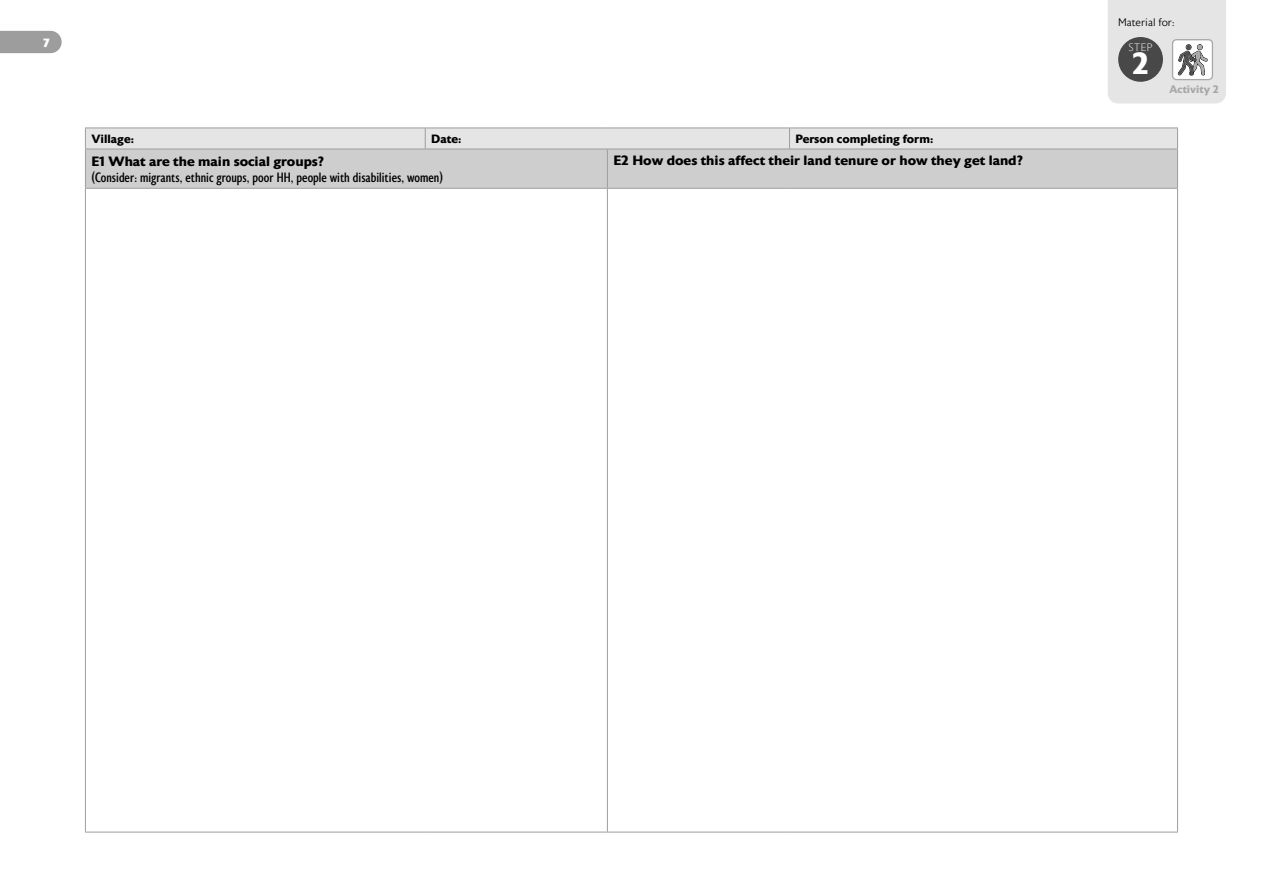
<style>
.page{position:relative;width:1263px;height:893px;background:#fff}
.page>*{position:absolute;margin:0;border:0;box-sizing:border-box;transform-origin:0 0}
.t1{font:700 30.6px "Astoria Sans";color:#fff}
.t2{font:700 13.5px "Astoria Sans";color:#000}
.t3{font:condensed 13.5px "Astoria Sans";color:#000}
.t4{font:700 12px "Astoria Sans";color:#000}
.t5{font:800 12px "Astoria Sans";color:#fff}
.t6{font:300 10.95px "Astoria Sans";color:#000}
.t7{font:700 10.95px "Astoria Sans";color:#a8a8a8}
.t8{font:200 10.8px "Astoria Sans";color:#fff}
</style>
<div class="page">
<svg style="left:0;top:31px;width:62px;height:22px"></svg>
<svg style="left:85px;top:128px;width:1093px;height:60px"></svg>
<hr style="left:85px;top:149px;width:340px;height:1px;background:#9d9d9d">
<hr style="left:85px;top:149px;width:1px;height:39px;background:#9d9d9d">
<hr style="left:425px;top:149px;width:182px;height:1px;background:#9d9d9d">
<hr style="left:607px;top:149px;width:182px;height:1px;background:#9d9d9d">
<hr style="left:607px;top:149px;width:1px;height:39px;background:#9d9d9d">
<hr style="left:789px;top:149px;width:389px;height:1px;background:#9d9d9d">
<hr style="left:1177px;top:149px;width:1px;height:39px;background:#9d9d9d">
<hr style="left:85px;top:188px;width:340px;height:1px;background:#9d9d9d">
<hr style="left:85px;top:189px;width:1px;height:643px;background:#9d9d9d">
<hr style="left:425px;top:188px;width:182px;height:1px;background:#9d9d9d">
<hr style="left:607px;top:188px;width:182px;height:1px;background:#9d9d9d">
<hr style="left:607px;top:189px;width:1px;height:643px;background:#9d9d9d">
<hr style="left:789px;top:188px;width:389px;height:1px;background:#9d9d9d">
<hr style="left:1177px;top:189px;width:1px;height:643px;background:#9d9d9d">
<hr style="left:85px;top:832px;width:340px;height:1px;background:#9d9d9d">
<hr style="left:425px;top:832px;width:182px;height:1px;background:#9d9d9d">
<hr style="left:607px;top:832px;width:182px;height:1px;background:#9d9d9d">
<hr style="left:789px;top:832px;width:389px;height:1px;background:#9d9d9d">
<svg style="left:1108px;top:0;width:118px;height:104px"></svg>
<p class="t5" style="left:43px;top:36px;width:8px">7</p>
<p class="t4" style="left:91px;top:132px;width:44px">Village:</p>
<p class="t4" style="left:431px;top:132px;width:32px">Date:</p>
<p class="t4" style="left:795px;top:132px;width:139px">Person completing form:</p>
<p class="t2" style="left:91px;top:153px;width:234px">E1 What are the main social groups?</p>
<p class="t3" style="left:91px;top:170px;width:353px">(Consider: migrants, ethnic groups, poor HH, people with disabilities, women)</p>
<p class="t2" style="left:613px;top:153px;width:411px">E2 How does this affect their land tenure or how they get land?</p>
<p class="t6" style="left:1118px;top:16px;width:58px">Material for:</p>
<p class="t8" style="left:1128px;top:41px;width:26px">STEP</p>
<h1 class="t1" style="left:1132px;top:46px;width:18px">2</h1>
<p class="t7" style="left:1169px;top:83px;width:51px">Activity 2</p>
</div>
